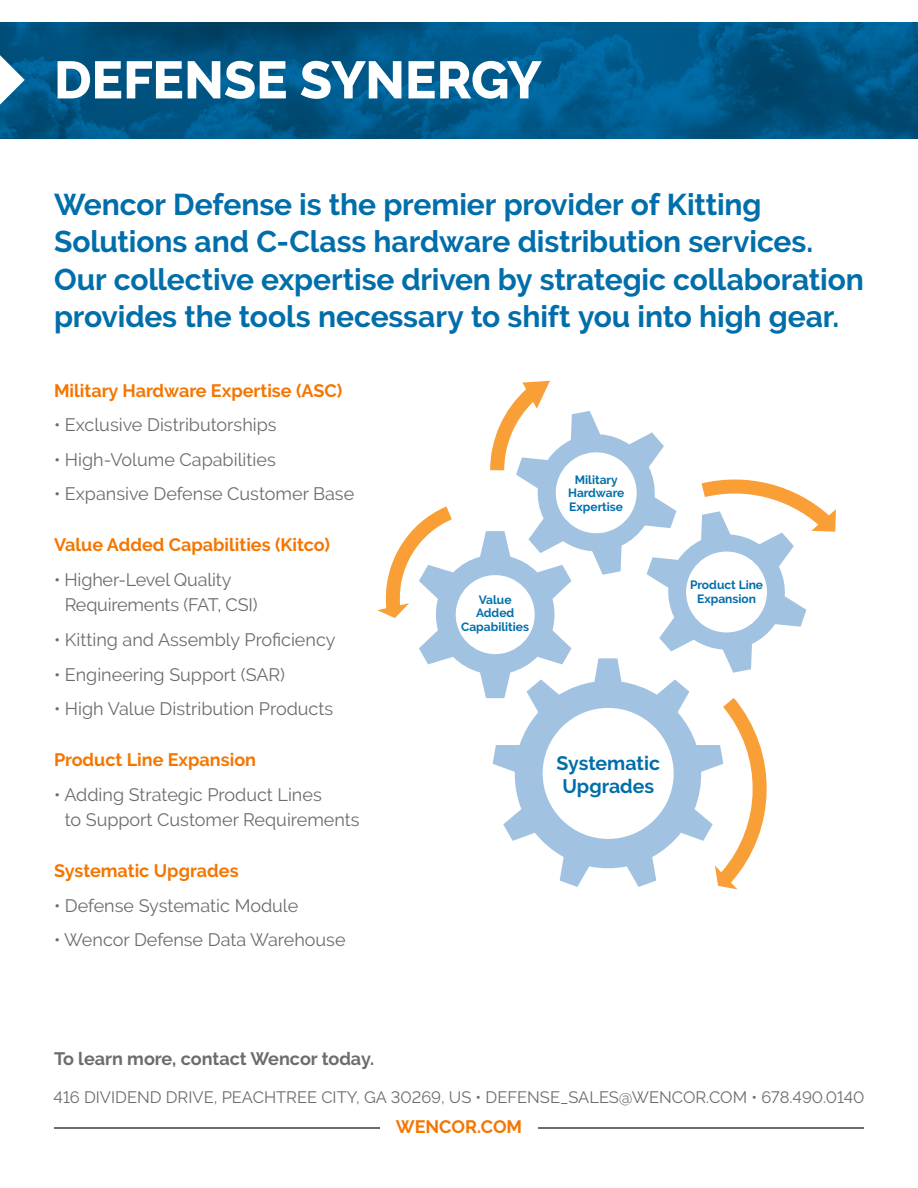
<style>
.page{position:relative;width:918px;height:1188px;background:#fff}
.page>*{position:absolute;margin:0;border:0;box-sizing:border-box;transform-origin:0 0}
.ALL_CAPS_White_Headl{font:800 52.5px "Raleway";color:#fff}
.White_Page_Headers{font:700 30px/37.5px "Raleway";letter-spacing:-.005em;color:#006eaa}
.Intro_Text{font:700 19.5px/23.4px "Raleway";color:#006eaa}
.Intro_Text-2{font:18px "Raleway";color:#6c6c6c}
.Intro_Text-3{font:700 18px "Raleway";color:#f47600}
.Intro_Text-4{font:700 18px "Raleway";color:#6c6c6c}
.ALL_CAP_Blue_Headlin{font:700 18px "Raleway";color:#f47600}
.ALL_CAP_Blue_Headlin-2{font:16.5px "Raleway";color:#6c6c6c}
.Intro_Text-5{font:700 12px/13.5px "Raleway";color:#006eaa;text-align:center}
</style>
<div class="page">
<img style="left:0;top:22px;width:918px;height:117px">
<svg style="left:0;top:55px;width:25px;height:50px"></svg>
<svg style="left:377px;top:381px;width:459px;height:508px"></svg>
<div style="left:543px;top:708px;width:131px;height:131px;background:#fff;border-radius:50%"></div>
<div style="left:456px;top:575px;width:79px;height:79px;background:#fff;border-radius:50%"></div>
<div style="left:556px;top:452px;width:81px;height:81px;background:#fff;border-radius:50%"></div>
<div style="left:686px;top:552px;width:81px;height:80px;background:#fff;border-radius:50%"></div>
<hr style="left:54px;top:1127px;width:326px;height:1px;background:#6c6c6c">
<hr style="left:538px;top:1127px;width:326px;height:1px;background:#6c6c6c">
<p class="ALL_CAPS_White_Headl" style="left:54px;top:50px;width:489px">DEFENSE SYNERGY</p>
<p class="White_Page_Headers" style="left:54px;top:186px;width:811px">Wencor Defense is the premier provider of Kitting Solutions and C-Class hardware distribution services.<br>Our collective expertise driven by strategic collaboration provides the tools necessary to shift you into high gear.</p>
<p class="Intro_Text-3" style="left:54px;top:380px;width:290px">Military Hardware Expertise (ASC)</p>
<p class="Intro_Text-2" style="left:54px;top:415px;width:224px">• Exclusive Distributorships</p>
<p class="Intro_Text-2" style="left:54px;top:449px;width:223px">• High-Volume Capabilities</p>
<p class="Intro_Text-2" style="left:54px;top:484px;width:302px">• Expansive Defense Customer Base</p>
<p class="Intro_Text-3" style="left:54px;top:535px;width:278px">Value Added Capabilities (Kitco)</p>
<p class="Intro_Text-2" style="left:54px;top:569px;width:179px">• Higher-Level Quality</p>
<p class="Intro_Text-2" style="left:65px;top:595px;width:194px">Requirements (FAT, CSI)</p>
<p class="Intro_Text-2" style="left:54px;top:629px;width:283px">• Kitting and Assembly Proficiency</p>
<p class="Intro_Text-2" style="left:54px;top:664px;width:233px">• Engineering Support (SAR)</p>
<p class="Intro_Text-2" style="left:54px;top:698px;width:281px">• High Value Distribution Products</p>
<p class="Intro_Text-3" style="left:54px;top:749px;width:204px">Product Line Expansion</p>
<p class="Intro_Text-2" style="left:54px;top:784px;width:269px">• Adding Strategic Product Lines</p>
<p class="Intro_Text-2" style="left:65px;top:809px;width:296px">to Support Customer Requirements</p>
<p class="Intro_Text-3" style="left:54px;top:860px;width:186px">Systematic Upgrades</p>
<p class="Intro_Text-2" style="left:54px;top:895px;width:246px">• Defense Systematic Module</p>
<p class="Intro_Text-2" style="left:54px;top:929px;width:293px">• Wencor Defense Data Warehouse</p>
<p class="Intro_Text-4" style="left:54px;top:1048px;width:322px">To learn more, contact Wencor today.</p>
<p class="Intro_Text-5" style="left:568px;top:473px;width:58px">Military<br>Hardware<br>Expertise</p>
<p class="Intro_Text-5" style="left:690px;top:579px;width:74px">Product Line</p>
<p class="Intro_Text-5" style="left:479px;top:593px;width:34px">Value</p>
<p class="Intro_Text-5" style="left:697px;top:592px;width:60px">Expansion</p>
<p class="Intro_Text-5" style="left:461px;top:607px;width:69px">Added<br>Capabilities</p>
<p class="Intro_Text" style="left:557px;top:751px;width:105px">Systematic<br>Upgrades</p>
<p class="ALL_CAP_Blue_Headlin-2" style="left:54px;top:1087px;width:812px">416 DIVIDEND DRIVE, PEACHTREE CITY, GA 30269, US • DEFENSE_SALES@WENCOR.COM • 678.490.0140</p>
<p class="ALL_CAP_Blue_Headlin" style="left:396px;top:1116px;width:128px">WENCOR.COM</p>
</div>
